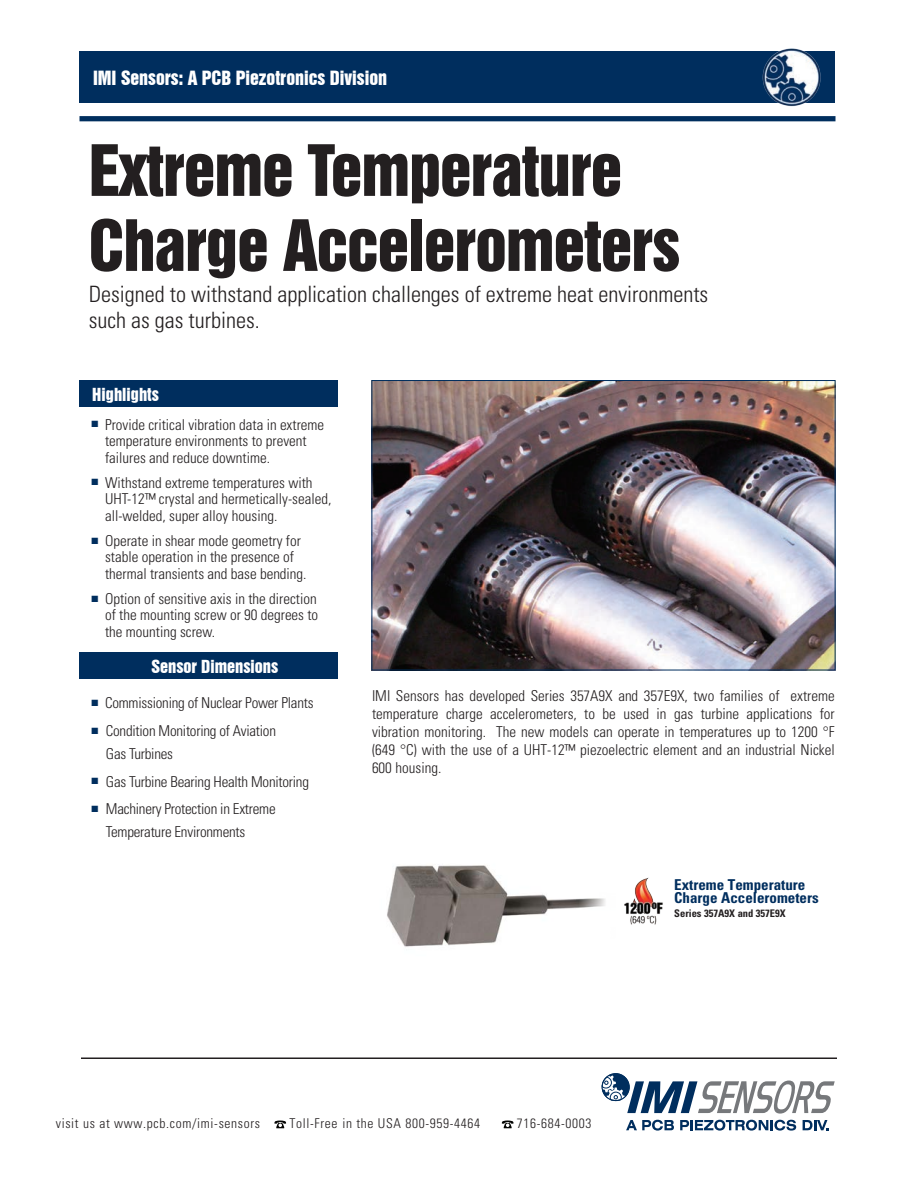
<style>
.page{position:relative;width:918px;height:1188px;background:#fff}
.page>*{position:absolute;margin:0;border:0;box-sizing:border-box;transform-origin:0 0}
.t1{font:64.5px/75px "Swiss 921 BT Regular A";letter-spacing:-.015em;color:#231f20}
.t2{font:300 condensed 22.5px "Univers";color:#231f20}
.t3{font:18px "Swiss 921 BT Regular A";color:#fff}
.t4{font:16.5px "Swiss 921 BT Regular A";color:#fff}
.P__Body_Text{font:300 condensed 15px/16.5px "Univers";color:#231f20}
._2012p__Part_Descrip{font:700 condensed 15px/13.5px "Univers";color:#002e5e}
.t5{font:300 condensed 13.5px "Univers";letter-spacing:.05em;color:#231f20}
._2012p__Part_Descrip-2{font:700 condensed 10.5px "Univers";color:#231f20}
.s1{color:#002e5e}
</style>
<div class="page">
<img style="left:374px;top:382px;width:459px;height:286px">
<div style="left:372px;top:380px;width:463px;height:290px;border:1px solid #002e5e"></div>
<div style="left:80px;top:116px;width:756px;height:5px;background:#002e5e"></div>
<div style="left:79px;top:380px;width:259px;height:27px;background:#002e5e"></div>
<div style="left:80px;top:51px;width:756px;height:52px;background:#002e5e"></div>
<div style="left:79px;top:652px;width:259px;height:27px;background:#002e5e"></div>
<img style="left:762px;top:48px;width:59px;height:59px">
<div style="left:602px;top:1073px;width:28px;height:28px;border:1px solid #002e5e;border-radius:50%"></div>
<svg style="left:602px;top:1075px;width:233px;height:39px"></svg>
<div style="left:602px;top:1073px;width:27px;height:28px;border:1px solid #002e5e;border-radius:50%"></div>
<svg style="left:626px;top:1120px;width:48px;height:11px"></svg>
<svg style="left:680px;top:1120px;width:116px;height:11px"></svg>
<svg style="left:803px;top:1120px;width:26px;height:10px"></svg>
<svg style="left:274px;top:1121px;width:12px;height:7px"></svg>
<svg style="left:502px;top:1121px;width:12px;height:7px"></svg>
<hr style="left:81px;top:1058px;width:756px;height:1px;background:#231f20">
<img style="left:624px;top:877px;width:39px;height:48px">
<img style="left:387px;top:865px;width:218px;height:82px">
<p class="t3" style="left:93px;top:66px;width:296px">IMI Sensors: A PCB Piezotronics Division</p>
<p class="t1" style="left:89px;top:132px;width:593px">Extreme Temperature<br>Charge Accelerometers</p>
<p class="t2" style="left:89px;top:281px;width:621px">Designed to withstand application challenges of extreme heat environments</p>
<p class="t2" style="left:89px;top:306px;width:173px">such as gas turbines.</p>
<p class="t4" style="left:92px;top:384px;width:68px">Highlights</p>
<p class="P__Body_Text" style="left:105px;top:416px;width:221px;text-indent:-14px"><span class="s1">■</span> Provide critical vibration data in extreme temperature environments to prevent failures and reduce downtime.</p>
<p class="P__Body_Text" style="left:105px;top:474px;width:228px;text-indent:-14px"><span class="s1">■</span> Withstand extreme temperatures with<br>UHT-12™ crystal and hermetically-sealed, all-welded, super alloy housing.</p>
<p class="P__Body_Text" style="left:105px;top:532px;width:203px;text-indent:-14px"><span class="s1">■</span> Operate in shear mode geometry for stable operation in the presence of thermal transients and base bending.</p>
<p class="P__Body_Text" style="left:105px;top:590px;width:215px;text-align:justify;text-indent:-14px"><span class="s1">■</span> Option of sensitive axis in the direction of the mounting screw or 90 degrees to the mounting screw.</p>
<p class="t4" style="left:151px;top:656px;width:128px">Sensor Dimensions</p>
<p class="P__Body_Text" style="left:91px;top:695px;width:224px"><span class="s1">■</span> Commissioning of Nuclear Power Plants</p>
<p class="P__Body_Text" style="left:106px;top:720px;width:172px;line-height:22.5px;text-indent:-15px"><span class="s1">■</span> Condition Monitoring of Aviation<br>Gas Turbines</p>
<p class="P__Body_Text" style="left:91px;top:773px;width:219px"><span class="s1">■</span> Gas Turbine Bearing Health Monitoring</p>
<p class="P__Body_Text" style="left:106px;top:798px;width:171px;line-height:22.5px;text-indent:-15px"><span class="s1">■</span> Machinery Protection in Extreme<br>Temperature Environments</p>
<p class="P__Body_Text" style="left:372px;top:687px;width:464px;line-height:18px;text-align:justify">IMI Sensors has developed Series 357A9X and 357E9X, two families of extreme temperature charge accelerometers, to be used in gas turbine applications for vibration monitoring. The new models can operate in temperatures up to 1200 °F (649 °C) with the use of a UHT-12™ piezoelectric element and an industrial Nickel 600 housing.</p>
<p class="_2012p__Part_Descrip" style="left:674px;top:878px;width:146px">Extreme Temperature<br>Charge Accelerometers</p>
<p class="_2012p__Part_Descrip-2" style="left:674px;top:907px;width:113px">Series 357A9X and 357E9X</p>
<p class="t5" style="left:56px;top:1115px;width:206px">visit us at www.pcb.com/imi-sensors</p>
<p class="t5" style="left:289px;top:1115px;width:192px">Toll-Free in the USA 800-959-4464</p>
<p class="t5" style="left:517px;top:1115px;width:76px">716-684-0003</p>
</div>
